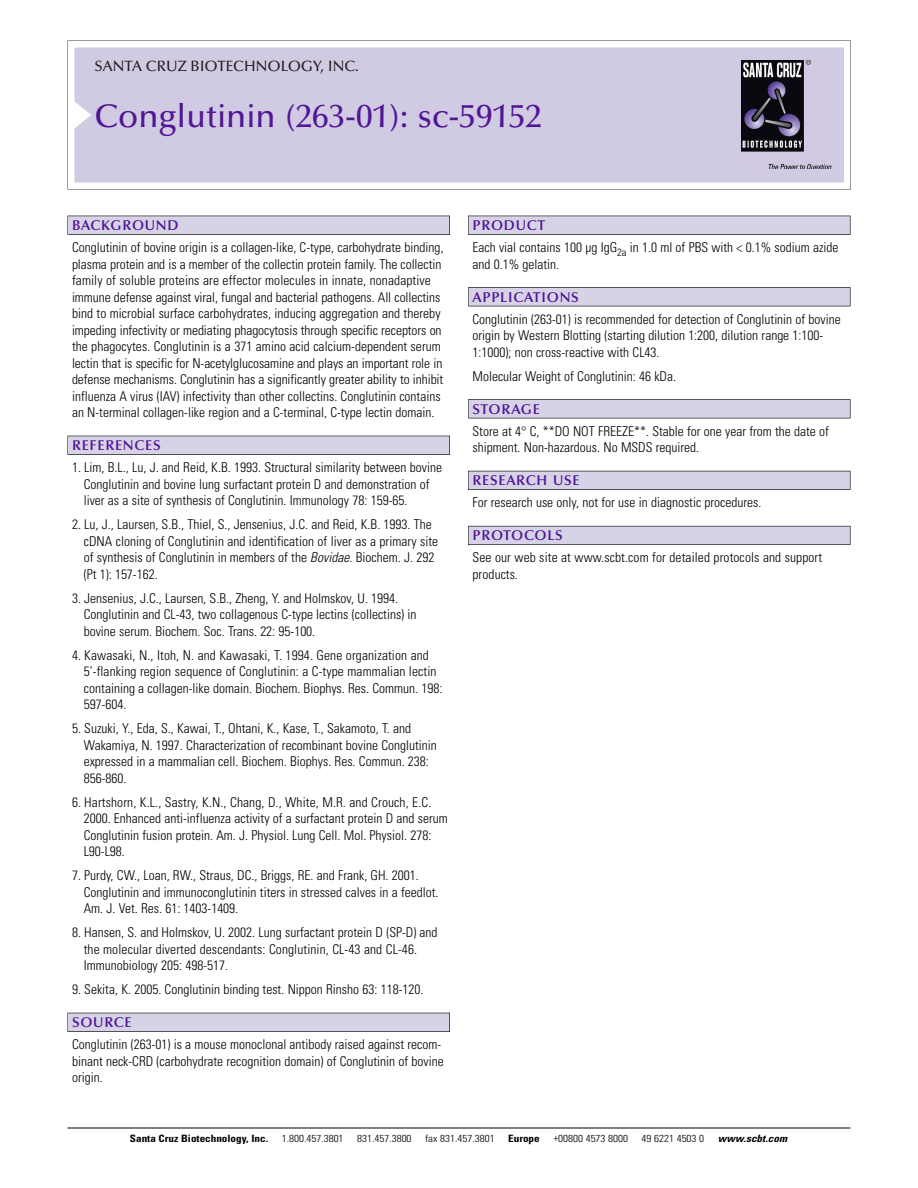
<style>
.page{position:relative;width:918px;height:1188px;background:#fff}
.page>*{position:absolute;margin:0;border:0;box-sizing:border-box;transform-origin:0 0}
.t1{font:500 33px "Optima";color:#511695}
.t2{font:500 15px "Optima";color:#231f20}
.t3{font:600 14.25px "Optima";letter-spacing:.05em;color:#511695}
.t4{font:300 condensed 13.5px/16.5px "Univers";color:#000}
.t5{font:300 condensed 10.2px "Univers";color:#000;scale:1.1 1}
.t6{font:700 condensed 10.2px "Univers";color:#000;scale:1.1 1}
.t7{font:italic 700 condensed 10.2px "Univers";letter-spacing:.005em;color:#000;scale:1.1 1}
.s1{font-style:italic}
</style>
<div class="page">
<svg style="left:68px;top:40px;width:783px;height:149px"></svg>
<div style="left:74px;top:47px;width:770px;height:135px;background:#d1cae3"></div>
<img style="left:741px;top:60px;width:90px;height:108px">
<div style="left:68px;top:216px;width:382px;height:19px;background:#525155"></div>
<div style="left:68px;top:216px;width:381px;height:18px;background:#d7d3e7"></div>
<div style="left:68px;top:436px;width:382px;height:19px;background:#515055"></div>
<div style="left:68px;top:436px;width:381px;height:18px;background:#d7d3e7"></div>
<div style="left:68px;top:1013px;width:382px;height:19px;background:#525158"></div>
<div style="left:68px;top:1013px;width:381px;height:18px;background:#d7d3e7"></div>
<div style="left:468px;top:216px;width:382px;height:19px;background:#525155"></div>
<div style="left:468px;top:216px;width:382px;height:18px;background:#d7d3e7"></div>
<div style="left:468px;top:287px;width:382px;height:19px;background:#525155"></div>
<div style="left:468px;top:288px;width:382px;height:18px;background:#d7d3e7"></div>
<div style="left:468px;top:399px;width:382px;height:19px;background:#545357"></div>
<div style="left:468px;top:400px;width:382px;height:18px;background:#d7d3e7"></div>
<div style="left:468px;top:471px;width:382px;height:19px;background:#54535a"></div>
<div style="left:468px;top:471px;width:382px;height:18px;background:#d7d3e7"></div>
<div style="left:468px;top:526px;width:382px;height:19px;background:#5b5a62"></div>
<div style="left:468px;top:526px;width:382px;height:18px;background:#d7d3e7"></div>
<hr style="left:68px;top:1128px;width:782px;height:1px;background:#000">
<p class="t2" style="left:94px;top:61px;width:266px">SANTA CRUZ BIOTECHNOLOGY, INC.</p>
<h1 class="t1" style="left:94px;top:103px;width:449px">Conglutinin (263-01): sc-59152</h1>
<p class="t3" style="left:72px;top:219px;width:108px">BACKGROUND</p>
<p class="t4" style="left:72px;top:240px;width:373px">Conglutinin of bovine origin is a collagen-like, C-type, carbohydrate binding, plasma protein and is a member of the collectin protein family. The collectin family of soluble proteins are effector molecules in innate, nonadaptive immune defense against viral, fungal and bacterial pathogens. All collectins bind to microbial surface carbohydrates, inducing aggregation and thereby impeding infectivity or mediating phagocytosis through specific receptors on the phagocytes. Conglutinin is a 371 amino acid calcium-dependent serum lectin that is specific for N-acetylglucosamine and plays an important role in defense mechanisms. Conglutinin has a significantly greater ability to inhibit influenza A virus (IAV) infectivity than other collectins. Conglutinin contains an N-terminal collagen-like region and a C-terminal, C-type lectin domain.</p>
<p class="t3" style="left:72px;top:440px;width:90px">REFERENCES</p>
<p class="t4" style="left:84px;top:460px;width:360px;text-indent:-12px">1. Lim, B.L., Lu, J. and Reid, K.B. 1993. Structural similarity between bovine<br>Conglutinin and bovine lung surfactant protein D and demonstration of liver as a site of synthesis of Conglutinin. Immunology 78: 159-65.</p>
<p class="t4" style="left:84px;top:517px;width:356px;text-indent:-12px">2. Lu, J., Laursen, S.B., Thiel, S., Jensenius, J.C. and Reid, K.B. 1993. The cDNA cloning of Conglutinin and identification of liver as a primary site of synthesis of Conglutinin in members of the <span class="s1">Bovidae</span>. Biochem. J. 292 (Pt 1): 157-162.</p>
<p class="t4" style="left:84px;top:591px;width:334px;text-indent:-12px">3. Jensenius, J.C., Laursen, S.B., Zheng, Y. and Holmskov, U. 1994.<br>Conglutinin and CL-43, two collagenous C-type lectins (collectins) in bovine serum. Biochem. Soc. Trans. 22: 95-100.</p>
<p class="t4" style="left:84px;top:648px;width:360px;text-indent:-12px">4. Kawasaki, N., Itoh, N. and Kawasaki, T. 1994. Gene organization and 5’-flanking region sequence of Conglutinin: a C-type mammalian lectin containing a collagen-like domain. Biochem. Biophys. Res. Commun. 198:<br>597-604.</p>
<p class="t4" style="left:84px;top:721px;width:355px;text-indent:-12px">5. Suzuki, Y., Eda, S., Kawai, T., Ohtani, K., Kase, T., Sakamoto, T. and Wakamiya, N. 1997. Characterization of recombinant bovine Conglutinin expressed in a mammalian cell. Biochem. Biophys. Res. Commun. 238:<br>856-860.</p>
<p class="t4" style="left:84px;top:795px;width:366px;text-indent:-12px">6. Hartshorn, K.L., Sastry, K.N., Chang, D., White, M.R. and Crouch, E.C.<br>2000. Enhanced anti-influenza activity of a surfactant protein D and serum Conglutinin fusion protein. Am. J. Physiol. Lung Cell. Mol. Physiol. 278:<br>L90-L98.</p>
<p class="t4" style="left:84px;top:868px;width:356px;text-indent:-12px">7. Purdy, CW., Loan, RW., Straus, DC., Briggs, RE. and Frank, GH. 2001.<br>Conglutinin and immunoconglutinin titers in stressed calves in a feedlot.<br>Am. J. Vet. Res. 61: 1403-1409.</p>
<p class="t4" style="left:84px;top:925px;width:355px;text-indent:-12px">8. Hansen, S. and Holmskov, U. 2002. Lung surfactant protein D (SP-D) and the molecular diverted descendants: Conglutinin, CL-43 and CL-46.<br>Immunobiology 205: 498-517.</p>
<p class="t4" style="left:72px;top:982px;width:353px">9. Sekita, K. 2005. Conglutinin binding test. Nippon Rinsho 63: 118-120.</p>
<p class="t3" style="left:72px;top:1017px;width:61px">SOURCE</p>
<p class="t4" style="left:72px;top:1037px;width:373px">Conglutinin (263-01) is a mouse monoclonal antibody raised against recom&shy;binant neck-CRD (carbohydrate recognition domain) of Conglutinin of bovine origin.</p>
<p class="t3" style="left:473px;top:219px;width:74px">PRODUCT</p>
<p class="t4" style="left:473px;top:240px;width:368px">Each vial contains 100 µg IgG<sub>2a</sub> in 1.0 ml of PBS with &lt; 0.1% sodium azide and 0.1% gelatin.</p>
<p class="t3" style="left:473px;top:291px;width:108px">APPLICATIONS</p>
<p class="t4" style="left:473px;top:312px;width:370px">Conglutinin (263-01) is recommended for detection of Conglutinin of bovine origin by Western Blotting (starting dilution 1:200, dilution range 1:100-<br>1:1000); non cross-reactive with CL43.</p>
<p class="t4" style="left:473px;top:369px;width:205px">Molecular Weight of Conglutinin: 46 kDa.</p>
<p class="t3" style="left:473px;top:403px;width:69px">STORAGE</p>
<p class="t4" style="left:473px;top:424px;width:358px">Store at 4° C, **DO NOT FREEZE**. Stable for one year from the date of shipment. Non-hazardous. No MSDS required.</p>
<p class="t3" style="left:473px;top:475px;width:109px">RESEARCH USE</p>
<p class="t4" style="left:473px;top:495px;width:290px">For research use only, not for use in diagnostic procedures.</p>
<p class="t3" style="left:473px;top:530px;width:92px">PROTOCOLS</p>
<p class="t4" style="left:473px;top:550px;width:351px">See our web site at www.scbt.com for detailed protocols and support products.</p>
<p class="t6" style="left:130px;top:1135px;width:127px">Santa Cruz Biotechnology, Inc.</p>
<p class="t5" style="left:282px;top:1135px;width:58px">1.800.457.3801</p>
<p class="t5" style="left:357px;top:1135px;width:51px">831.457.3800</p>
<p class="t5" style="left:425px;top:1135px;width:65px">fax 831.457.3801</p>
<p class="t6" style="left:508px;top:1135px;width:30px">Europe</p>
<p class="t5" style="left:553px;top:1135px;width:69px">+00800 4573 8000</p>
<p class="t5" style="left:642px;top:1135px;width:58px">49 6221 4503 0</p>
<p class="t7" style="left:718px;top:1135px;width:64px">www.scbt.com</p>
</div>
